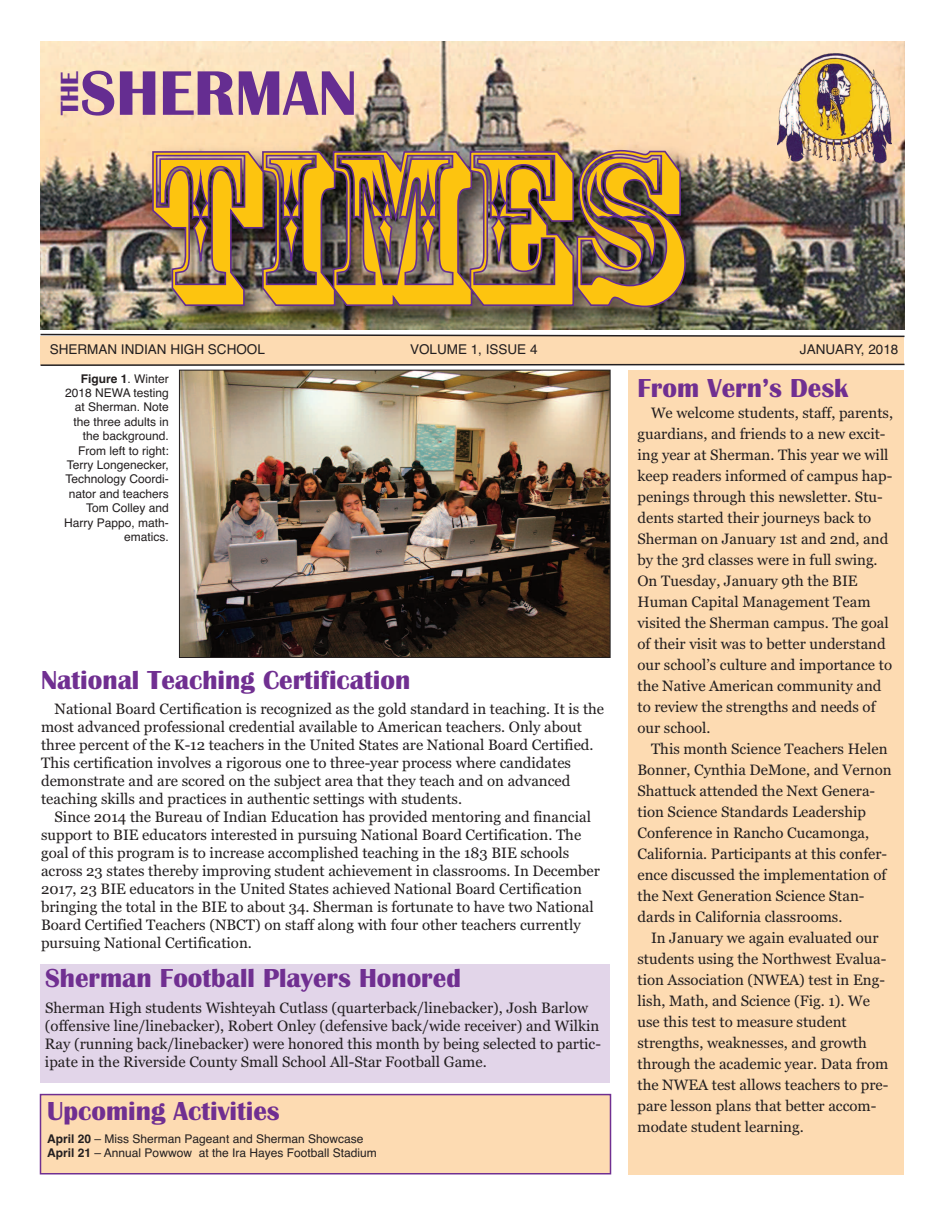
<style>
.page{position:relative;width:945px;height:1215px;background:#fff}
.page>*{position:absolute;margin:0;border:0;box-sizing:border-box;transform-origin:0 0}
.t1{font:204.3px "Rosewood Std";color:#fdc40f}
.t2{font:700 65.25px "Britannic";color:#652d91}
.t3{font:700 27px "Britannic";color:#702f91}
.t4{font:700 25.8px "Britannic";color:#652d91}
.t5{font:15px/21px "Georgia";color:#231f20}
.t6{font:13.5px "Helvetica";color:#231f20}
.t7{font:12px/14.4px "Helvetica";color:#231f20;text-align:right}
.s1{font-weight:700}
</style>
<div class="page">
<img style="left:40px;top:41px;width:864px;height:288px">
<img style="left:129px;top:113px;width:593px;height:216px">
<img style="left:151px;top:149px;width:536px;height:159px">
<img style="left:777px;top:52px;width:115px;height:115px">
<div style="left:40px;top:336px;width:864px;height:28px;background:#fddbb2"></div>
<img style="left:181px;top:372px;width:428px;height:284px">
<div style="left:179px;top:370px;width:432px;height:288px;border:1px solid #231f20"></div>
<svg style="left:40px;top:333px;width:865px;height:5px"></svg>
<svg style="left:40px;top:363px;width:865px;height:3px"></svg>
<div style="left:628px;top:370px;width:276px;height:804px;background:#fddbb2"></div>
<div style="left:41px;top:1095px;width:569px;height:78px;background:#fddbb2"></div>
<div style="left:40px;top:1094px;width:571px;height:80px;border:2px solid #702f91"></div>
<div style="left:40px;top:964px;width:570px;height:119px;background:#e2d5e9"></div>
<h3 class="t4" style="left:55px;top:115px;width:46px;rotate:-90deg">THE</h3>
<h2 class="t2" style="left:80px;top:56px;width:279px">SHERMAN</h2>
<h1 class="t1" style="left:143px;top:152px;width:538px">TIMEs</h1>
<p class="t6" style="left:50px;top:341px;width:217px">SHERMAN INDIAN HIGH SCHOOL</p>
<p class="t6" style="left:410px;top:341px;width:129px">VOLUME 1, ISSUE 4</p>
<p class="t6" style="left:800px;top:341px;width:100px">JANUARY, 2018</p>
<p class="t7" style="left:64px;top:371px;width:106px"><span class="s1">Figure 1</span>. Winter<br>2018 NEWA testing at Sherman. Note the three adults in the background.<br>From left to right:<br>Terry Longenecker,<br>Technology Coordi&shy;nator and teachers<br>Tom Colley and<br>Harry Pappo, math&shy;ematics.</p>
<h3 class="t3" style="left:638px;top:372px;width:213px">From Vern’s Desk</h3>
<p class="t5" style="left:637px;top:403px;width:257px;text-indent:14px">We welcome students, staff, parents, guardians, and friends to a new excit&shy;ing year at Sherman. This year we will keep readers informed of campus hap&shy;penings through this newsletter. Stu&shy;dents started their journeys back to Sherman on January 1st and 2nd, and by the 3rd classes were in full swing.<br>On Tuesday, January 9th the BIE Human Capital Management Team visited the Sherman campus. The goal of their visit was to better understand our school’s culture and importance to the Native American community and to review the strengths and needs of our school.</p>
<p class="t5" style="left:638px;top:739px;width:256px;text-indent:14px">This month Science Teachers Helen Bonner, Cynthia DeMone, and Vernon Shattuck attended the Next Genera&shy;tion Science Standards Leadership Conference in Rancho Cucamonga, California. Participants at this confer&shy;ence discussed the implementation of the Next Generation Science Stan&shy;dards in California classrooms.</p>
<p class="t5" style="left:638px;top:928px;width:252px;text-indent:14px">In January we again evaluated our students using the Northwest Evalua&shy;tion Association (NWEA) test in Eng&shy;lish, Math, and Science (Fig. 1). We use this test to measure student strengths, weaknesses, and growth through the academic year. Data from the NWEA test allows teachers to pre&shy;pare lesson plans that better accom&shy;modate student learning.</p>
<h3 class="t3" style="left:41px;top:664px;width:371px">National Teaching Certification</h3>
<p class="t5" style="left:41px;top:700px;width:565px;line-height:18px;text-indent:13px">National Board Certification is recognized as the gold standard in teaching. It is the most advanced professional credential available to American teachers. Only about three percent of the K-12 teachers in the United States are National Board Certified.<br>This certification involves a rigorous one to three-year process where candidates demonstrate and are scored on the subject area that they teach and on advanced teaching skills and practices in authentic settings with students.</p>
<p class="t5" style="left:41px;top:808px;width:560px;line-height:18px;text-indent:14px">Since 2014 the Bureau of Indian Education has provided mentoring and financial support to BIE educators interested in pursuing National Board Certification. The goal of this program is to increase accomplished teaching in the 183 BIE schools across 23 states thereby improving student achievement in classrooms. In December 2017, 23 BIE educators in the United States achieved National Board Certification bringing the total in the BIE to about 34. Sherman is fortunate to have two National Board Certified Teachers (NBCT) on staff along with four other teachers currently pursuing National Certification.</p>
<h3 class="t3" style="left:45px;top:962px;width:417px">Sherman Football Players Honored</h3>
<p class="t5" style="left:45px;top:999px;width:558px;line-height:18px">Sherman High students Wishteyah Cutlass (quarterback/linebacker), Josh Barlow (offensive line/linebacker), Robert Onley (defensive back/wide receiver) and Wilkin Ray (running back/linebacker) were honored this month by being selected to partic&shy;ipate in the Riverside County Small School All-Star Football Game.</p>
<h3 class="t3" style="left:47px;top:1094px;width:234px">Upcoming Activities</h3>
<p class="t7" style="left:47px;top:1131px;width:331px;text-align:left"><span class="s1">April 20</span> – Miss Sherman Pageant and Sherman Showcase<br><span class="s1">April 21</span> – Annual Powwow at the Ira Hayes Football Stadium</p>
</div>
